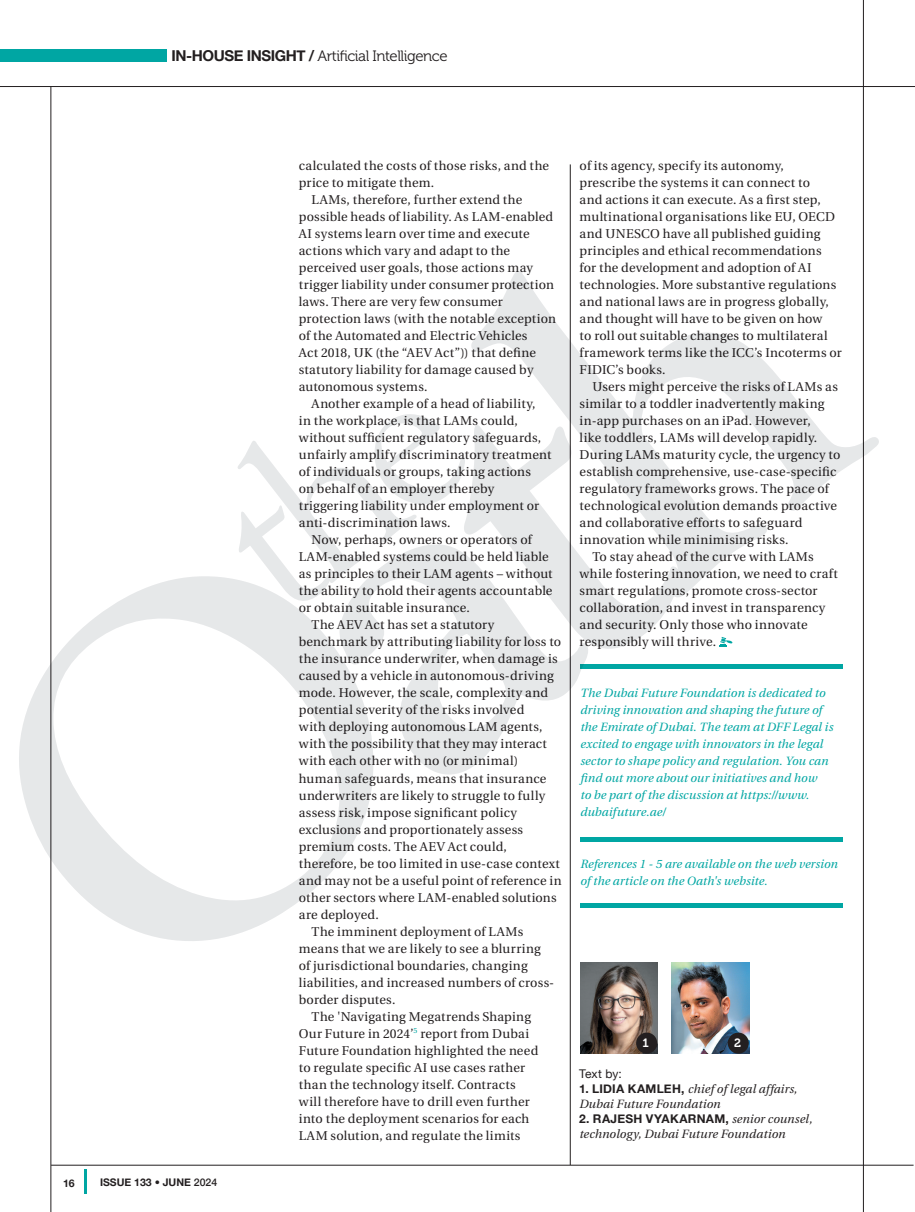
<style>
.page{position:relative;width:915px;height:1212px;background:#fff}
.page>*{position:absolute;margin:0;border:0;box-sizing:border-box;transform-origin:0 0}
.t1{font:15px "Museo 300";letter-spacing:-.03em;color:#231f20}
.t2{font:12.75px/17px "Utopia";letter-spacing:.015em;color:#231f20}
.t3{font:12.75px "Utopia";letter-spacing:.035em;color:#231f20}
.t4{font:italic 12px/17px "Utopia";letter-spacing:.01em;color:#00a6a3}
.t5{font:italic 12px/15px "Utopia";letter-spacing:.01em;color:#231f20}
.t6{font:700 12px "Helvetica Neue";letter-spacing:.025em;color:#231f20}
.t7{font:12px "Helvetica Neue";color:#231f20}
.t8{font:12px "Museo 700";color:#fff}
.t9{font:700 10.5px "Helvetica Neue";color:#231f20}
.s1{font-family:"Helvetica Neue";font-weight:700}
.s2{font-family:"Avenir LT Std";font-weight:300}
.s3{font-weight:500}
.s4{font-family:"Helvetica Neue";font-weight:700;font-style:normal}
.s5{font-family:"Utopia";font-weight:400;font-style:italic}
</style>
<div class="page">
<hr style="left:84px;top:1170px;width:3px;height:24px;background:#00a6a3">
<hr style="left:51px;top:1165px;width:862px;height:1px;background:#231f20">
<hr style="left:51px;top:86px;width:1px;height:1126px;background:#231f20">
<hr style="left:0;top:86px;width:914px;height:1px;background:#231f20">
<hr style="left:862px;top:0;width:1px;height:1212px;background:#231f20">
<svg style="left:719px;top:637px;width:13px;height:9px"></svg>
<hr style="left:570px;top:164px;width:1px;height:1001px;background:#231f20">
<div style="left:0;top:49px;width:166px;height:13px;background:#00a6a3"></div>
<img style="left:580px;top:962px;width:77px;height:91px">
<div style="left:636px;top:1032px;width:21px;height:21px;background:#231f20;border-radius:50%"></div>
<img style="left:671px;top:962px;width:78px;height:91px">
<div style="left:727px;top:1032px;width:21px;height:21px;background:#231f20;border-radius:50%"></div>
<hr style="left:579px;top:903px;width:263px;height:4px;background:#00a6a3">
<hr style="left:579px;top:837px;width:263px;height:4px;background:#00a6a3">
<hr style="left:579px;top:665px;width:263px;height:4px;background:#00a6a3">
<svg style="left:19px;top:573px;width:354px;height:372px"></svg>
<svg style="left:338px;top:604px;width:250px;height:172px"></svg>
<svg style="left:463px;top:502px;width:210px;height:148px;fill:#e6e8e9"></svg>
<svg style="left:470px;top:270px;width:409px;height:328px"></svg>
<svg style="left:237px;top:414px;width:228px;height:190px"></svg>
<p class="t1" style="left:171px;top:48px;width:277px"><span class="s1">IN-HOUSE INSIGHT /</span> Artificial Intelligence</p>
<p class="t9" style="left:63px;top:1175px;width:13px">16</p>
<p class="t9" style="left:100px;top:1174px;width:119px">ISSUE 133 <span class="s2">•</span> JUNE <span class="s3">2024</span></p>
<p class="t2" style="left:299px;top:157px;width:252px">calculated the costs of those risks, and the</p>
<p class="t2" style="left:299px;top:175px;width:137px">price to mitigate them.</p>
<p class="t2" style="left:311px;top:192px;width:212px">LAMs, therefore, further extend the</p>
<p class="t2" style="left:299px;top:209px;width:256px">possible heads of liability. As LAM-enabled</p>
<p class="t2" style="left:299px;top:226px;width:232px">AI systems learn over time and execute</p>
<p class="t2" style="left:299px;top:243px;width:213px">actions which vary and adapt to the</p>
<p class="t2" style="left:299px;top:260px;width:235px">perceived user goals, those actions may</p>
<p class="t2" style="left:299px;top:277px;width:256px">trigger liability under consumer protection</p>
<p class="t2" style="left:299px;top:294px;width:205px">laws. There are very few consumer</p>
<p class="t2" style="left:299px;top:311px;width:258px">protection laws (with the notable exception</p>
<p class="t2" style="left:299px;top:328px;width:230px">of the Automated and Electric Vehicles</p>
<p class="t2" style="left:299px;top:345px;width:238px">Act 2018, UK (the “AEV Act”)) that define</p>
<p class="t2" style="left:299px;top:362px;width:236px">statutory liability for damage caused by</p>
<p class="t2" style="left:299px;top:379px;width:130px">autonomous systems.</p>
<p class="t2" style="left:311px;top:396px;width:225px">Another example of a head of liability,</p>
<p class="t2" style="left:299px;top:413px;width:220px">in the workplace, is that LAMs could,</p>
<p class="t2" style="left:299px;top:430px;width:244px">without sufficient regulatory safeguards,</p>
<p class="t2" style="left:299px;top:447px;width:254px">unfairly amplify discriminatory treatment</p>
<p class="t2" style="left:299px;top:464px;width:234px">of individuals or groups, taking actions</p>
<p class="t2" style="left:299px;top:481px;width:197px">on behalf of an employer thereby</p>
<p class="t2" style="left:299px;top:498px;width:242px">triggering liability under employment or</p>
<p class="t2" style="left:299px;top:515px;width:153px">anti-discrimination laws.</p>
<p class="t2" style="left:311px;top:532px;width:222px">Now, perhaps, owners or operators of</p>
<p class="t2" style="left:299px;top:549px;width:251px">LAM-enabled systems could be held liable</p>
<p class="t2" style="left:299px;top:566px;width:255px">as principles to their LAM agents – without</p>
<p class="t2" style="left:299px;top:583px;width:255px">the ability to hold their agents accountable</p>
<p class="t2" style="left:299px;top:600px;width:173px">or obtain suitable insurance.</p>
<p class="t2" style="left:311px;top:617px;width:184px">The AEV Act has set a statutory</p>
<p class="t2" style="left:299px;top:634px;width:264px">benchmark by attributing liability for loss to</p>
<p class="t2" style="left:299px;top:651px;width:260px">the insurance underwriter, when damage is</p>
<p class="t2" style="left:299px;top:668px;width:256px">caused by a vehicle in autonomous-driving</p>
<p class="t2" style="left:299px;top:685px;width:251px">mode. However, the scale, complexity and</p>
<p class="t2" style="left:299px;top:702px;width:227px">potential severity of the risks involved</p>
<p class="t2" style="left:299px;top:719px;width:245px">with deploying autonomous LAM agents,</p>
<p class="t2" style="left:299px;top:736px;width:249px">with the possibility that they may interact</p>
<p class="t2" style="left:299px;top:753px;width:221px">with each other with no (or minimal)</p>
<p class="t2" style="left:299px;top:770px;width:249px">human safeguards, means that insurance</p>
<p class="t2" style="left:299px;top:787px;width:248px">underwriters are likely to struggle to fully</p>
<p class="t2" style="left:299px;top:804px;width:219px">assess risk, impose significant policy</p>
<p class="t2" style="left:299px;top:821px;width:226px">exclusions and proportionately assess</p>
<p class="t2" style="left:299px;top:838px;width:210px">premium costs. The AEV Act could,</p>
<p class="t2" style="left:299px;top:855px;width:262px">therefore, be too limited in use-case context</p>
<p class="t2" style="left:299px;top:872px;width:264px">and may not be a useful point of reference in</p>
<p class="t2" style="left:299px;top:889px;width:259px">other sectors where LAM-enabled solutions</p>
<p class="t2" style="left:299px;top:906px;width:81px">are deployed.</p>
<p class="t2" style="left:311px;top:923px;width:213px">The imminent deployment of LAMs</p>
<p class="t2" style="left:299px;top:940px;width:243px">means that we are likely to see a blurring</p>
<p class="t2" style="left:299px;top:957px;width:230px">of jurisdictional boundaries, changing</p>
<p class="t2" style="left:299px;top:974px;width:257px">liabilities, and increased numbers of cross-</p>
<p class="t2" style="left:299px;top:991px;width:98px">border disputes.</p>
<p class="t2" style="left:311px;top:1008px;width:221px">The 'Navigating Megatrends Shaping</p>
<p class="t2" style="left:299px;top:1025px;width:232px">Our Future in 2024’<sup>5</sup> report from Dubai</p>
<p class="t2" style="left:299px;top:1042px;width:241px">Future Foundation highlighted the need</p>
<p class="t2" style="left:299px;top:1059px;width:228px">to regulate specific AI use cases rather</p>
<p class="t2" style="left:299px;top:1076px;width:218px">than the technology itself. Contracts</p>
<p class="t2" style="left:299px;top:1093px;width:232px">will therefore have to drill even further</p>
<p class="t2" style="left:299px;top:1110px;width:232px">into the deployment scenarios for each</p>
<p class="t2" style="left:299px;top:1127px;width:223px">LAM solution, and regulate the limits</p>
<p class="t2" style="left:579px;top:158px;width:263px">of its agency, specify its autonomy, prescribe the systems it can connect to<br>and actions it can execute. As a first step, multinational organisations like EU, OECD and UNESCO have all published guiding principles and ethical recommendations<br>for the development and adoption of AI technologies. More substantive regulations and national laws are in progress globally, and thought will have to be given on how<br>to roll out suitable changes to multilateral framework terms like the ICC’s Incoterms or FIDIC’s books.</p>
<p class="t2" style="left:592px;top:379px;width:247px">Users might perceive the risks of LAMs as</p>
<p class="t2" style="left:579px;top:396px;width:246px">similar to a toddler inadvertently making</p>
<p class="t2" style="left:579px;top:413px;width:232px">in-app purchases on an iPad. However,</p>
<p class="t2" style="left:579px;top:430px;width:239px">like toddlers, LAMs will develop rapidly.</p>
<p class="t2" style="left:579px;top:447px;width:262px">During LAMs maturity cycle, the urgency to</p>
<p class="t2" style="left:579px;top:464px;width:258px">establish comprehensive, use-case-specific</p>
<p class="t2" style="left:579px;top:481px;width:251px">regulatory frameworks grows. The pace of</p>
<p class="t2" style="left:579px;top:498px;width:259px">technological evolution demands proactive</p>
<p class="t2" style="left:579px;top:515px;width:224px">and collaborative efforts to safeguard</p>
<p class="t3" style="left:579px;top:533px;width:210px">innovation while minimising risks.</p>
<p class="t2" style="left:592px;top:549px;width:223px">To stay ahead of the curve with LAMs</p>
<p class="t2" style="left:579px;top:566px;width:260px">while fostering innovation, we need to craft</p>
<p class="t2" style="left:579px;top:583px;width:239px">smart regulations, promote cross-sector</p>
<p class="t2" style="left:579px;top:600px;width:247px">collaboration, and invest in transparency</p>
<p class="t2" style="left:579px;top:617px;width:229px">and security. Only those who innovate</p>
<p class="t2" style="left:579px;top:634px;width:138px">responsibly will thrive.</p>
<p class="t4" style="left:580px;top:685px;width:254px">The Dubai Future Foundation is dedicated to driving innovation and shaping the future of the Emirate of Dubai. The team at DFF Legal is excited to engage with innovators in the legal sector to shape policy and regulation. You can find out more about our initiatives and how<br>to be part of the discussion at https://www. dubaifuture.ae/</p>
<p class="t4" style="left:579px;top:855px;width:259px">References 1 - 5 are available on the web version of the article on the Oath's website.</p>
<p class="t8" style="left:642px;top:1036px;width:8px">1</p>
<p class="t8" style="left:733px;top:1036px;width:8px">2</p>
<p class="t7" style="left:579px;top:1065px;width:44px">Text by:</p>
<p class="t5" style="left:579px;top:1082px;width:219px"><span class="s4">1. LIDIA KAMLEH,</span> chief of legal affairs,<br>Dubai Future Foundation</p>
<p class="t6" style="left:579px;top:1109px;width:234px">2. RAJESH VYAKARNAM, <span class="s5">senior counsel,</span></p>
<p class="t5" style="left:579px;top:1127px;width:208px">technology, Dubai Future Foundation</p>
</div>
